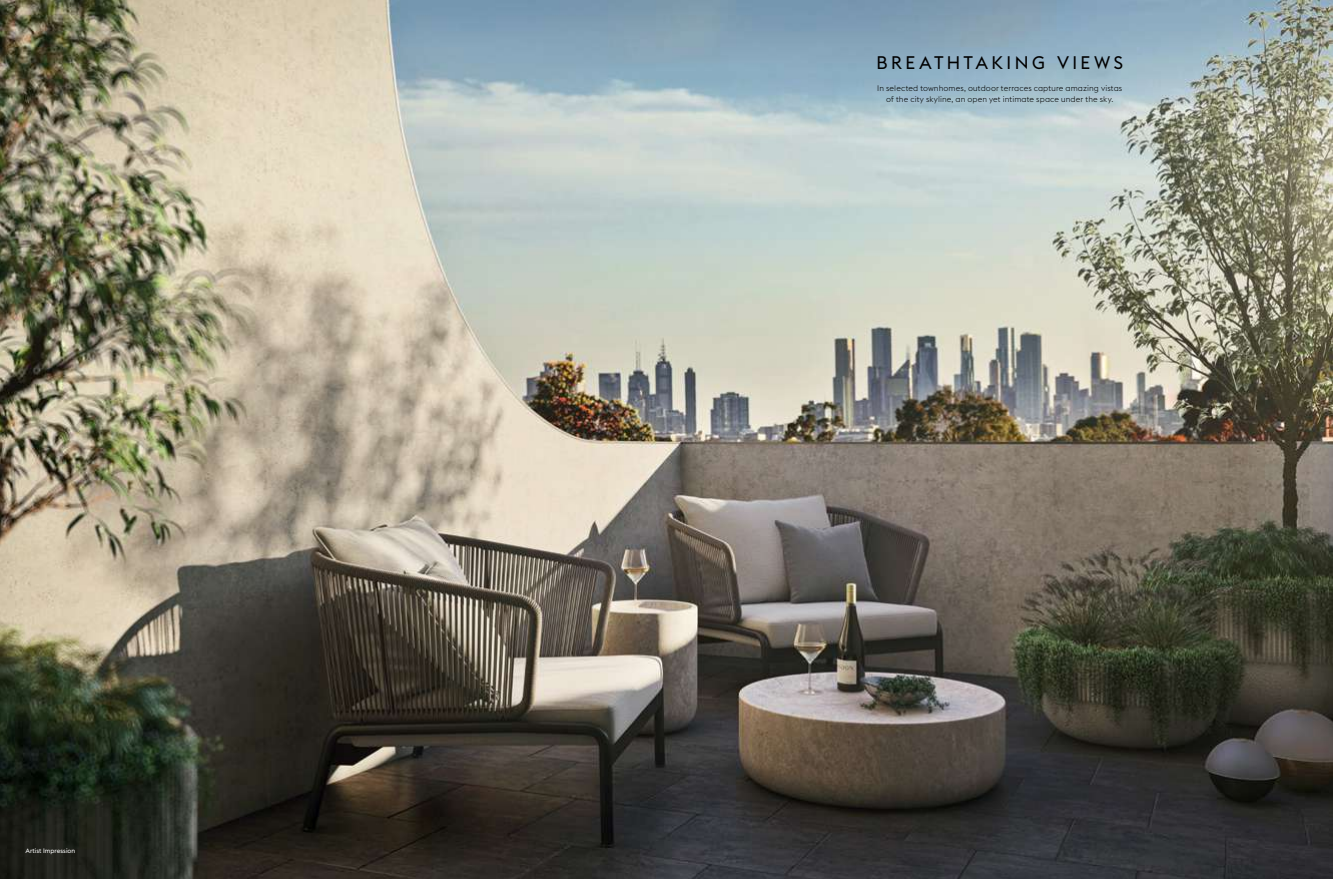
<style>
.page{position:relative;width:1333px;height:879px;background:#fff}
.page>*{position:absolute;margin:0;border:0;box-sizing:border-box;transform-origin:0 0}
.t1{font:18px "Euclid";letter-spacing:.19em;color:#000}
.t2{font:300 8px/10.5px "Euclid";letter-spacing:.01em;color:#000;text-align:center}
.t3{font:6.5px "Euclid";color:#fff}
</style>
<div class="page">
<img style="left:0;top:0;width:1332px;height:879px">
<p class="t3" style="left:26px;top:847px;width:51px">Artist Impression</p>
<h1 class="t1" style="left:876px;top:53px;width:248px">BREATHTAKING VIEWS</h1>
<p class="t2" style="left:877px;top:83px;width:246px">In selected townhomes, outdoor terraces capture amazing vistas of the city skyline, an open yet intimate space under the sky.</p>
</div>
